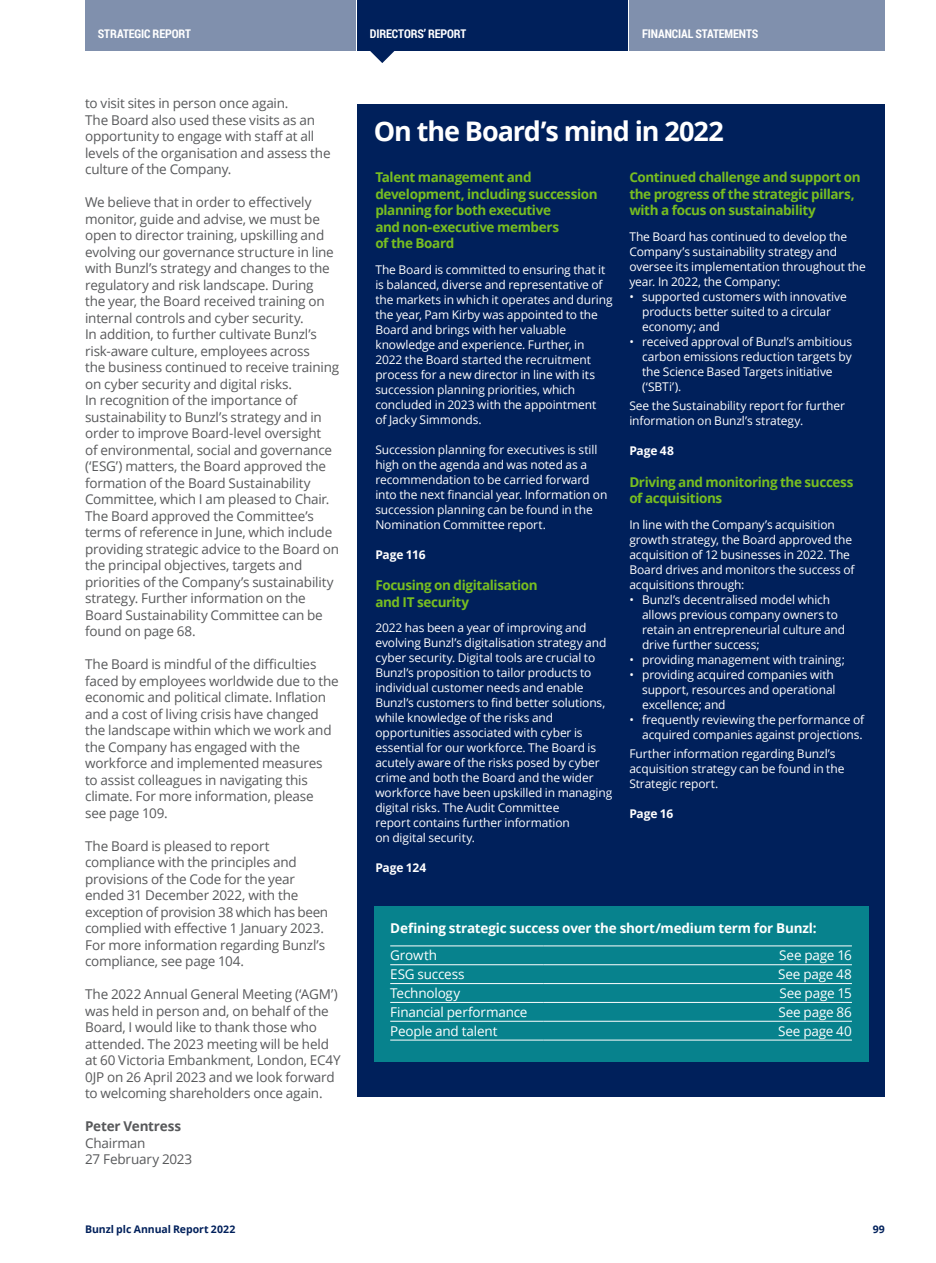
<style>
.page{position:relative;width:936px;height:1263px;background:#fff}
.page>*{position:absolute;margin:0;border:0;box-sizing:border-box;transform-origin:0 0}
.t1{font:700 27px "Open Sans";letter-spacing:-.04em;color:#fff}
.t2{font:13.5px/16.5px "Open Sans";letter-spacing:-.015em;color:#58595b}
.t3{font:700 13.5px/16.5px "Open Sans";letter-spacing:-.03em;color:#78be20}
.t4{font:13.5px "Open Sans";letter-spacing:-.015em;color:#fff}
.t5{font:700 13.5px "Open Sans";letter-spacing:-.015em;color:#fff}
.t6{font:700 13.5px "Open Sans";letter-spacing:-.015em;color:#58595b}
.t7{font:12px/15px "Open Sans";letter-spacing:-.01em;color:#fff}
.t8{font:700 12px "Roboto Condensed";letter-spacing:-.01em;color:#fff}
.t9{font:700 12px "Open Sans";letter-spacing:-.015em;color:#fff}
.t10{font:700 10.5px "Open Sans";color:#00205b}
</style>
<div class="page">
<div style="left:357px;top:104px;width:527px;height:993px;background:#00205b"></div>
<div style="left:373px;top:906px;width:495px;height:156px;background:#07828d"></div>
<hr style="left:390px;top:946px;width:153px;height:1px;background:#fff">
<hr style="left:543px;top:946px;width:308px;height:1px;background:#fff">
<hr style="left:390px;top:964px;width:153px;height:1px;background:#fff">
<hr style="left:543px;top:964px;width:308px;height:1px;background:#fff">
<hr style="left:390px;top:983px;width:153px;height:1px;background:#fff">
<hr style="left:543px;top:983px;width:308px;height:1px;background:#fff">
<hr style="left:390px;top:1002px;width:153px;height:1px;background:#fff">
<hr style="left:543px;top:1002px;width:308px;height:1px;background:#fff">
<hr style="left:390px;top:1021px;width:153px;height:1px;background:#fff">
<hr style="left:543px;top:1021px;width:308px;height:1px;background:#fff">
<hr style="left:390px;top:1040px;width:153px;height:1px;background:#fff">
<hr style="left:543px;top:1040px;width:308px;height:1px;background:#fff">
<svg style="left:370px;top:51px;width:24px;height:12px"></svg>
<div style="left:629px;top:0;width:255px;height:51px;background:#8090ad"></div>
<div style="left:357px;top:0;width:271px;height:51px;background:#00205b"></div>
<div style="left:85px;top:0;width:271px;height:51px;background:#8090ad"></div>
<p class="t8" style="left:98px;top:26px;width:95px">STRATEGIC REPORT</p>
<p class="t8" style="left:370px;top:26px;width:98px">DIRECTORS’ REPORT</p>
<p class="t8" style="left:642px;top:26px;width:118px">FINANCIAL STATEMENTS</p>
<p class="t2" style="left:85px;top:95px;width:247px">to visit sites in person once again.<br>The Board also used these visits as an opportunity to engage with staff at all levels of the organisation and assess the culture of the Company.</p>
<p class="t2" style="left:85px;top:194px;width:255px">We believe that in order to effectively monitor, guide and advise, we must be open to director training, upskilling and evolving our governance structure in line with Bunzl’s strategy and changes to the regulatory and risk landscape. During<br>the year, the Board received training on internal controls and cyber security.<br>In addition, to further cultivate Bunzl’s risk-aware culture, employees across<br>the business continued to receive training on cyber security and digital risks.<br>In recognition of the importance of sustainability to Bunzl’s strategy and in order to improve Board-level oversight<br>of environmental, social and governance (‘ESG’) matters, the Board approved the formation of the Board Sustainability Committee, which I am pleased to Chair.<br>The Board approved the Committee’s terms of reference in June, which include providing strategic advice to the Board on the principal objectives, targets and priorities of the Company’s sustainability strategy. Further information on the Board Sustainability Committee can be found on page 68.</p>
<p class="t2" style="left:85px;top:656px;width:255px">The Board is mindful of the difficulties faced by employees worldwide due to the economic and political climate. Inflation and a cost of living crisis have changed the landscape within which we work and the Company has engaged with the workforce and implemented measures<br>to assist colleagues in navigating this climate. For more information, please<br>see page 109.</p>
<p class="t2" style="left:85px;top:837px;width:245px">The Board is pleased to report compliance with the principles and provisions of the Code for the year ended 31 December 2022, with the exception of provision 38 which has been complied with effective 1 January 2023.<br>For more information regarding Bunzl’s compliance, see page 104.</p>
<p class="t2" style="left:85px;top:985px;width:257px">The 2022 Annual General Meeting (‘AGM’) was held in person and, on behalf of the Board, I would like to thank those who attended. The 2023 meeting will be held at 60 Victoria Embankment, London, EC4Y 0JP on 26 April 2023 and we look forward to welcoming shareholders once again.</p>
<p class="t6" style="left:85px;top:1117px;width:97px">Peter Ventress</p>
<p class="t2" style="left:85px;top:1134px;width:109px">Chairman<br>27 February 2023</p>
<h1 class="t1" style="left:373px;top:112px;width:352px">On the Board’s mind in 2022</h1>
<p class="t3" style="left:375px;top:169px;width:224px">Talent management and development, including succession planning for both executive<br>and non-executive members<br>of the Board</p>
<p class="t7" style="left:375px;top:262px;width:239px">The Board is committed to ensuring that it is balanced, diverse and representative of the markets in which it operates and during the year, Pam Kirby was appointed to the Board and brings with her valuable knowledge and experience. Further, in 2022 the Board started the recruitment process for a new director in line with its succession planning priorities, which concluded in 2023 with the appointment<br>of Jacky Simmonds.</p>
<p class="t7" style="left:375px;top:442px;width:234px">Succession planning for executives is still high on the agenda and was noted as a recommendation to be carried forward into the next financial year. Information on succession planning can be found in the Nomination Committee report.</p>
<p class="t9" style="left:375px;top:546px;width:52px">Page 116</p>
<p class="t3" style="left:375px;top:577px;width:164px">Focusing on digitalisation and IT security</p>
<p class="t7" style="left:375px;top:620px;width:238px">2022 has been a year of improving and evolving Bunzl’s digitalisation strategy and cyber security. Digital tools are crucial to Bunzl’s proposition to tailor products to individual customer needs and enable Bunzl’s customers to find better solutions, while knowledge of the risks and opportunities associated with cyber is essential for our workforce. The Board is acutely aware of the risks posed by cyber crime and both the Board and the wider workforce have been upskilled in managing digital risks. The Audit Committee<br>report contains further information<br>on digital security.</p>
<p class="t9" style="left:375px;top:860px;width:52px">Page 124</p>
<p class="t3" style="left:629px;top:169px;width:233px">Continued challenge and support on the progress of the strategic pillars, with a focus on sustainability</p>
<p class="t7" style="left:629px;top:229px;width:238px">The Board has continued to develop the Company’s sustainability strategy and oversee its implementation throughout the year. In 2022, the Company:</p>
<p class="t7" style="left:642px;top:289px;width:206px;text-indent:-13px">• supported customers with innovative products better suited to a circular economy; and</p>
<p class="t7" style="left:642px;top:334px;width:211px;text-indent:-13px">• received approval of Bunzl’s ambitious carbon emissions reduction targets by the Science Based Targets initiative (‘SBTi’).</p>
<p class="t7" style="left:629px;top:398px;width:217px">See the Sustainability report for further information on Bunzl’s strategy.</p>
<p class="t9" style="left:629px;top:442px;width:46px">Page 48</p>
<p class="t3" style="left:629px;top:473px;width:225px">Driving and monitoring the success of acquisitions</p>
<p class="t7" style="left:629px;top:517px;width:227px">In line with the Company’s acquisition growth strategy, the Board approved the acquisition of 12 businesses in 2022. The Board drives and monitors the success of acquisitions through:</p>
<p class="t7" style="left:642px;top:592px;width:205px;text-indent:-13px">• Bunzl’s decentralised model which allows previous company owners to retain an entrepreneurial culture and drive further success;</p>
<p class="t7" style="left:629px;top:652px;width:217px">• providing management with training;</p>
<p class="t7" style="left:642px;top:667px;width:195px;text-indent:-13px">• providing acquired companies with support, resources and operational excellence; and</p>
<p class="t7" style="left:629px;top:712px;width:236px;text-align:right">• frequently reviewing the performance of acquired companies against projections.</p>
<p class="t7" style="left:629px;top:746px;width:217px">Further information regarding Bunzl’s acquisition strategy can be found in the<br>Strategic report.</p>
<p class="t9" style="left:629px;top:806px;width:46px">Page 16</p>
<p class="t5" style="left:390px;top:919px;width:428px">Defining strategic success over the short/medium term for Bunzl:</p>
<p class="t4" style="left:390px;top:946px;width:48px">Growth</p>
<p class="t4" style="left:779px;top:946px;width:74px">See page 16</p>
<p class="t4" style="left:390px;top:965px;width:76px">ESG success</p>
<p class="t4" style="left:778px;top:965px;width:75px">See page 48</p>
<p class="t4" style="left:390px;top:984px;width:71px">Technology</p>
<p class="t4" style="left:779px;top:984px;width:74px">See page 15</p>
<p class="t4" style="left:390px;top:1003px;width:139px">Financial performance</p>
<p class="t4" style="left:778px;top:1003px;width:75px">See page 86</p>
<p class="t4" style="left:390px;top:1022px;width:109px">People and talent</p>
<p class="t4" style="left:778px;top:1022px;width:75px">See page 40</p>
<p class="t10" style="left:85px;top:1221px;width:152px">Bunzl plc Annual Report 2022</p>
<p class="t10" style="left:872px;top:1221px;width:14px">99</p>
</div>
